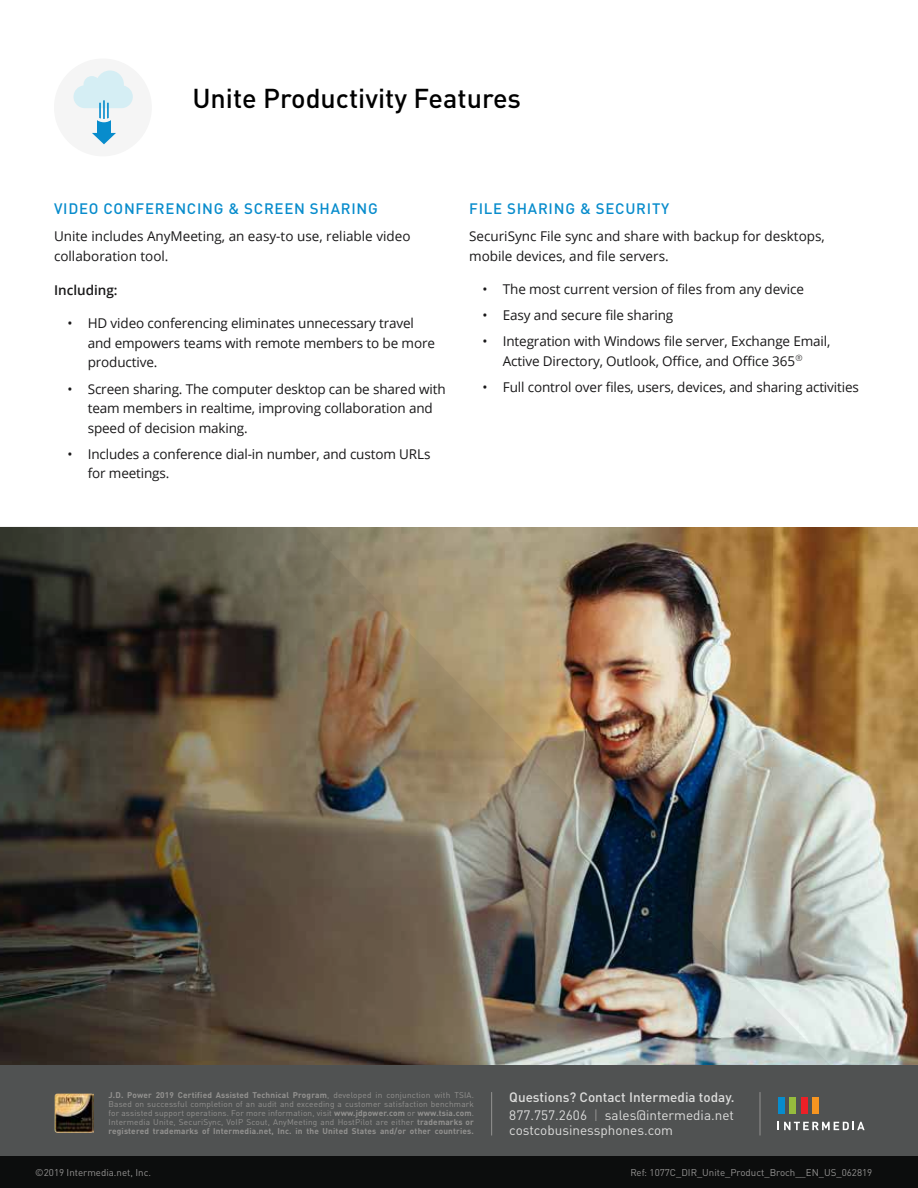
<style>
.page{position:relative;width:918px;height:1188px;background:#fff}
.page>*{position:absolute;margin:0;border:0;box-sizing:border-box;transform-origin:0 0}
.t1{font:500 27px "DINOT";color:#000}
.t2{font:500 15px "DINOT";letter-spacing:.05em;color:#088ccc}
.t3{font:13.5px/19.5px "Open Sans";letter-spacing:-.01em;color:#191819}
.t4{font:500 13.5px/18px "DINOT";color:#dddddc}
.t5{font:13.5px "DINOT";color:#dddddc}
.t6{font:600 13.5px "Open Sans";color:#191819}
.t7{font:9.75px "DINOT";color:#939291}
.t8{font:8.25px/9px "DINOT";letter-spacing:.02em;color:#939290;text-align:justify}
.s1{font-weight:700}
.s2{font-weight:400}
.s3{font-weight:400;color:#939291}
</style>
<div class="page">
<img style="left:0;top:526px;width:918px;height:539px">
<div style="left:54px;top:59px;width:98px;height:97px;background:#f5f5f5;border-radius:50%"></div>
<div style="left:97px;top:118px;width:14px;height:17px;background:#088ccc"></div>
<svg style="left:92px;top:133px;width:24px;height:11px"></svg>
<svg style="left:73px;top:71px;width:60px;height:51px"></svg>
<div style="left:0;top:1065px;width:918px;height:123px;background:#505252"></div>
<div style="left:0;top:1156px;width:918px;height:32px;background:#0c0d0d"></div>
<svg style="left:778px;top:1122px;width:87px;height:8px"></svg>
<div style="left:812px;top:1097px;width:7px;height:16px;background:#f79520"></div>
<div style="left:778px;top:1097px;width:7px;height:16px;background:#088ccc"></div>
<div style="left:790px;top:1097px;width:6px;height:16px;background:#96bc3d"></div>
<div style="left:801px;top:1097px;width:6px;height:16px;background:#ec2027"></div>
<hr style="left:491px;top:1092px;width:1px;height:44px;background:#939291">
<img style="left:55px;top:1093px;width:39px;height:40px">
<hr style="left:760px;top:1092px;width:1px;height:44px;background:#939291">
<h1 class="t1" style="left:192px;top:81px;width:330px">Unite Productivity Features</h1>
<p class="t2" style="left:54px;top:199px;width:325px">VIDEO CONFERENCING &amp; SCREEN SHARING</p>
<p class="t3" style="left:54px;top:227px;width:358px">Unite includes AnyMeeting, an easy-to use, reliable video collaboration tool.</p>
<p class="t6" style="left:54px;top:281px;width:65px">Including:</p>
<p class="t3" style="left:88px;top:313px;width:349px;text-indent:-20px">• HD video conferencing eliminates unnecessary travel and empowers teams with remote members to be more productive.</p>
<p class="t3" style="left:88px;top:379px;width:360px;text-indent:-20px">• Screen sharing. The computer desktop can be shared with team members in realtime, improving collaboration and speed of decision making.</p>
<p class="t3" style="left:88px;top:444px;width:344px;text-indent:-20px">• Includes a conference dial-in number, and custom URLs for meetings.</p>
<p class="t2" style="left:469px;top:199px;width:202px">FILE SHARING &amp; SECURITY</p>
<p class="t3" style="left:469px;top:227px;width:357px">SecuriSync File sync and share with backup for desktops, mobile devices, and file servers.</p>
<p class="t3" style="left:483px;top:279px;width:323px">• The most current version of files from any device</p>
<p class="t3" style="left:483px;top:305px;width:192px">• Easy and secure file sharing</p>
<p class="t3" style="left:483px;top:331px;width:349px;text-align:center">• Integration with Windows file server, Exchange Email,<br>Active Directory, Outlook, Office, and Office 365<sup>®</sup></p>
<p class="t3" style="left:483px;top:377px;width:378px">• Full control over files, users, devices, and sharing activities</p>
<p class="t8" style="left:109px;top:1090px;width:367px"><span class="s1">J.D. Power 2019 Certified Assisted Technical Program</span>, developed in conjunction with TSIA.<br>Based on successful completion of an audit and exceeding a customer satisfaction benchmark for assisted support operations. For more information, visit <span class="s1">www.jdpower.com</span> or <span class="s1">www.tsia.com</span>.<br>Intermedia Unite, SecuriSync, VoIP Scout, AnyMeeting and HostPilot are either <span class="s1">trademarks or registered trademarks of Intermedia.net, Inc. in the United States and/or other countries.</span></p>
<p class="t4" style="left:509px;top:1088px;width:227px">Questions? Contact Intermedia today.<br><span class="s2">877.757.2606</span> <span class="s3">|</span> <span class="s2">sales@intermedia.net</span></p>
<p class="t5" style="left:509px;top:1122px;width:165px">costcobusinessphones.com</p>
<p class="t7" style="left:35px;top:1166px;width:117px">©2019 Intermedia.net, Inc.</p>
<p class="t7" style="left:630px;top:1166px;width:243px">Ref: 1077C_DIR_Unite_Product_Broch__EN_US_062819</p>
</div>
